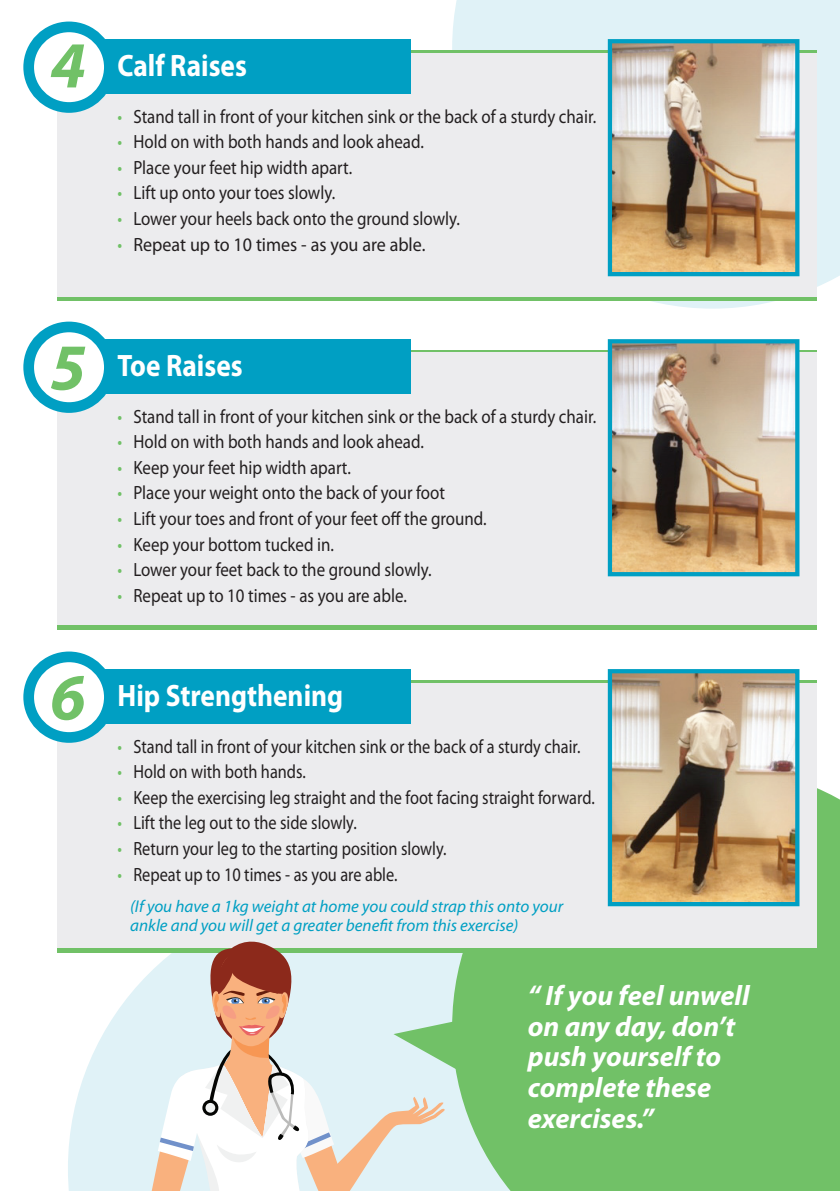
<style>
.page{position:relative;width:840px;height:1191px;background:#fff}
.page>*{position:absolute;margin:0;border:0;box-sizing:border-box;transform-origin:0 0}
.t1{font:italic 700 66px "Myriad Pro";color:#71c167}
.t2{font:700 31px "Myriad Pro";color:#fff;scale:.88 1}
.t3{font:italic 700 28.2px "Myriad Pro";color:#fff}
.t4{font:19.2px "Myriad Pro";color:#231f20;scale:.88 1}
.t5{font:19.2px "Myriad Pro";color:#231f20;scale:.85 1}
.t6{font:19.2px "Myriad Pro";color:#231f20;scale:.94 1}
.t7{font:italic 17px/19.2px "Myriad Pro";color:#009fc3}
.s1{color:#71c167}
</style>
<div class="page">
<svg style="left:68px;top:973px;width:82px;height:218px;fill:#e0f2f7"></svg>
<div style="left:478px;top:766px;width:361px;height:425px;background:#71c167"></div>
<svg style="left:452px;top:0;width:387px;height:309px;background:#e2f3f6"></svg>
<div style="left:57px;top:350px;width:758px;height:280px;background:#71c167"></div>
<div style="left:57px;top:353px;width:758px;height:272px;background:#ececee"></div>
<img style="left:612px;top:344px;width:182px;height:227px">
<div style="left:607px;top:339px;width:192px;height:237px;border:4px solid #009fc3"></div>
<div style="left:48px;top:339px;width:362px;height:54px;background:#009fc3"></div>
<div style="left:29px;top:327px;width:80px;height:80px;background:#fff;border-radius:50%"></div>
<div style="left:23px;top:321px;width:92px;height:92px;border:11px solid #009fc3;border-radius:50%"></div>
<div style="left:57px;top:682px;width:758px;height:265px;background:#ececee"></div>
<img style="left:612px;top:674px;width:182px;height:227px">
<div style="left:607px;top:669px;width:192px;height:237px;border:4px solid #009fc3"></div>
<div style="left:48px;top:669px;width:362px;height:54px;background:#009fc3"></div>
<div style="left:29px;top:657px;width:80px;height:80px;background:#fff;border-radius:50%"></div>
<div style="left:23px;top:651px;width:92px;height:92px;border:11px solid #009fc3;border-radius:50%"></div>
<div style="left:57px;top:51px;width:758px;height:250px;background:linear-gradient(to right,#71c167,#71c167)"></div>
<div style="left:57px;top:53px;width:758px;height:243px;background:#ececee"></div>
<img style="left:612px;top:44px;width:182px;height:227px">
<div style="left:607px;top:39px;width:192px;height:237px;border:4px solid #009fc3"></div>
<div style="left:48px;top:39px;width:362px;height:54px;background:#009fc3"></div>
<div style="left:29px;top:27px;width:80px;height:80px;background:#fff;border-radius:50%"></div>
<div style="left:23px;top:22px;width:92px;height:91px;border:11px solid #009fc3;border-radius:50%"></div>
<svg style="left:150px;top:941px;width:328px;height:250px"></svg>
<p class="t1" style="left:50px;top:22px;width:37px">4</p>
<p class="t2" style="left:117px;top:45px;width:148px">Calf Raises</p>
<p class="t4" style="left:117px;top:104px;width:545px"><span class="s1">•</span> Stand tall in front of your kitchen sink or the back of a sturdy chair.</p>
<p class="t4" style="left:117px;top:130px;width:349px"><span class="s1">•</span> Hold on with both hands and look ahead.</p>
<p class="t4" style="left:117px;top:155px;width:268px"><span class="s1">•</span> Place your feet hip width apart.</p>
<p class="t4" style="left:117px;top:181px;width:249px"><span class="s1">•</span> Lift up onto your toes slowly.</p>
<p class="t4" style="left:117px;top:207px;width:390px"><span class="s1">•</span> Lower your heels back onto the ground slowly.</p>
<p class="t6" style="left:117px;top:232px;width:329px"><span class="s1">•</span> Repeat up to 10 times - as you are able.</p>
<p class="t1" style="left:50px;top:324px;width:37px">5</p>
<p class="t2" style="left:117px;top:345px;width:144px">Toe Raises</p>
<p class="t4" style="left:117px;top:404px;width:545px"><span class="s1">•</span> Stand tall in front of your kitchen sink or the back of a sturdy chair.</p>
<p class="t4" style="left:117px;top:430px;width:349px"><span class="s1">•</span> Hold on with both hands and look ahead.</p>
<p class="t4" style="left:117px;top:455px;width:267px"><span class="s1">•</span> Keep your feet hip width apart.</p>
<p class="t4" style="left:117px;top:481px;width:373px"><span class="s1">•</span> Place your weight onto the back of your foot</p>
<p class="t4" style="left:117px;top:507px;width:421px"><span class="s1">•</span> Lift your toes and front of your feet off the ground.</p>
<p class="t4" style="left:117px;top:532px;width:247px"><span class="s1">•</span> Keep your bottom tucked in.</p>
<p class="t4" style="left:117px;top:558px;width:358px"><span class="s1">•</span> Lower your feet back to the ground slowly.</p>
<p class="t4" style="left:117px;top:583px;width:330px"><span class="s1">•</span> Repeat up to 10 times - as you are able.</p>
<p class="t1" style="left:50px;top:654px;width:37px">6</p>
<p class="t2" style="left:117px;top:675px;width:258px">Hip Strengthening</p>
<p class="t5" style="left:117px;top:734px;width:546px"><span class="s1">•</span> Stand tall in front of your kitchen sink or the back of a sturdy chair.</p>
<p class="t5" style="left:117px;top:760px;width:223px"><span class="s1">•</span> Hold on with both hands.</p>
<p class="t5" style="left:117px;top:785px;width:562px"><span class="s1">•</span> Keep the exercising leg straight and the foot facing straight forward.</p>
<p class="t5" style="left:117px;top:811px;width:283px"><span class="s1">•</span> Lift the leg out to the side slowly.</p>
<p class="t5" style="left:117px;top:836px;width:388px"><span class="s1">•</span> Return your leg to the starting position slowly.</p>
<p class="t5" style="left:117px;top:862px;width:331px"><span class="s1">•</span> Repeat up to 10 times - as you are able.</p>
<p class="t7" style="left:130px;top:896px;width:434px">(If you have a 1kg weight at home you could strap this onto your ankle and you will get a greater benefit from this exercise)</p>
<p class="t3" style="left:527px;top:977px;width:223px">“ If you feel unwell</p>
<p class="t3" style="left:527px;top:1008px;width:209px">on any day, don’t</p>
<p class="t3" style="left:527px;top:1038px;width:195px">push yourself to</p>
<p class="t3" style="left:527px;top:1069px;width:185px">complete these</p>
<p class="t3" style="left:527px;top:1099px;width:127px">exercises.”</p>
</div>
